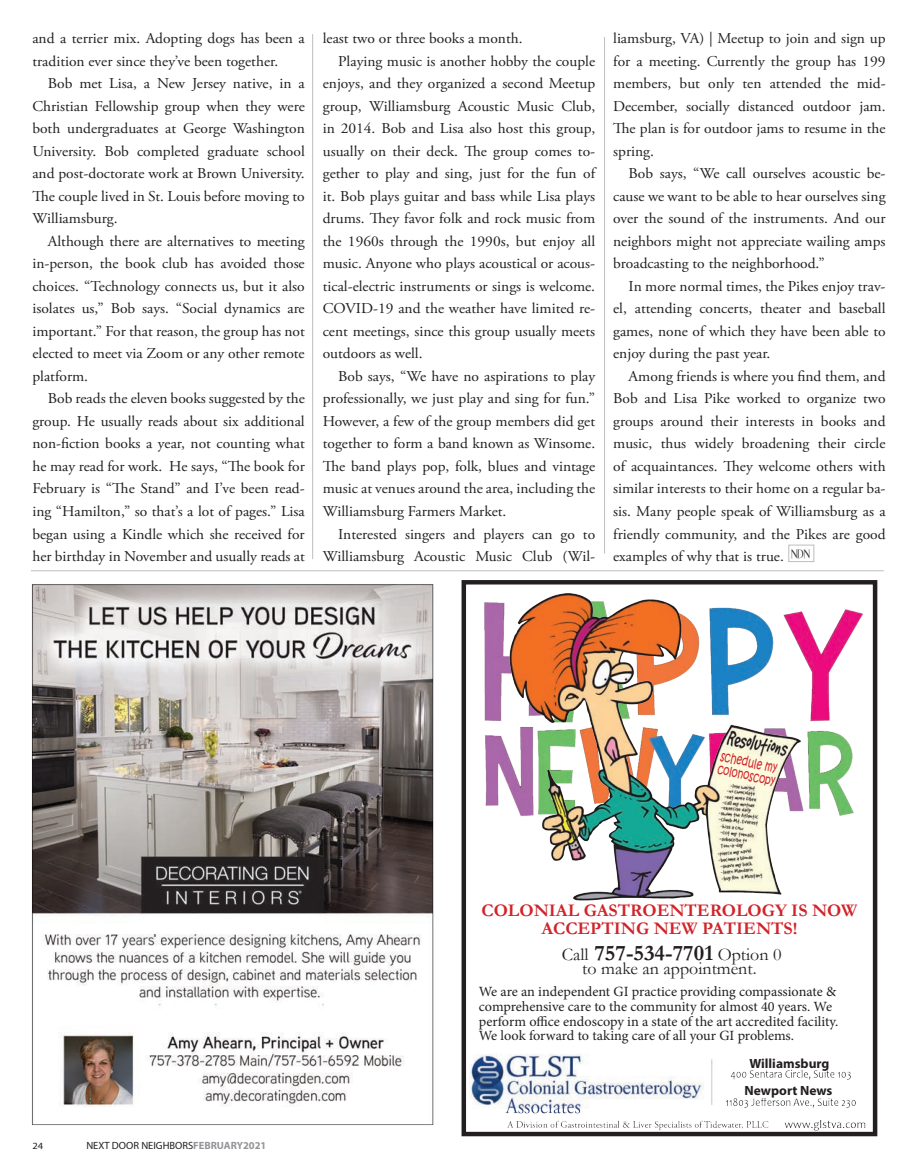
<style>
.page{position:relative;width:918px;height:1175px;background:#fff}
.page>*{position:absolute;margin:0;border:0;box-sizing:border-box;transform-origin:0 0}
.t1{font:700 22.35px "Garamond";color:#231f20}
.t2{font:700 17.85px/17.9px "Garamond";color:#d1232a;text-align:center}
.t3{font:17.85px "Garamond";color:#231f20}
.t4{font:15px/22.5px "Adobe Garamond Pro";color:#231f20;text-align:justify}
.t5{font:14.1px/14.9px "Minion Pro";color:#231f20}
.t6{font:700 13.35px/27.6px "Myriad Pro";color:#231f20;text-align:center}
.t7{font:13.35px/13.4px "Kristen ITC";color:#d1232a;scale:.73 1}
.t8{font:12px "Echelon";color:#231f20;scale:1.25 1}
.t9{font:10.5px "Myriad Pro";color:#231f20}
.t10{font:9.45px "Myriad Pro";color:#231f20;scale:1.11 1}
.s1{font-weight:700;color:#939598}
.s2{font-weight:400;font-size:17.85px}
</style>
<div class="page">
<div style="left:788px;top:544px;width:26px;height:18px;border:1px solid #bcbdc0"></div>
<hr style="left:312px;top:34px;width:1px;height:525px;background:#bcbdc0">
<hr style="left:604px;top:37px;width:1px;height:516px;background:#bcbdc0">
<hr style="left:31px;top:570px;width:853px;height:1px;background:#bcbdc0">
<img style="left:32px;top:584px;width:402px;height:541px">
<img style="left:470px;top:900px;width:396px;height:231px">
<div style="left:462px;top:580px;width:415px;height:556px;border:4px solid #231f20"></div>
<img style="left:484px;top:602px;width:379px;height:214px">
<img style="left:510px;top:593px;width:291px;height:307px">
<p class="t4" style="left:32px;top:28px;width:274px">and a terrier mix. Adopting dogs has been a tradition ever since they’ve been together.</p>
<p class="t4" style="left:32px;top:73px;width:274px;text-indent:15px">Bob met Lisa, a New Jersey native, in a Christian Fellowship group when they were both undergraduates at George Washington University. Bob completed graduate school and post-doctorate work at Brown University.<br>The couple lived in St. Louis before moving to Williamsburg.</p>
<p class="t4" style="left:32px;top:230px;width:274px;text-indent:15px">Although there are alternatives to meeting in-person, the book club has avoided those choices. “Technology connects us, but it also isolates us,” Bob says. “Social dynamics are important.” For that reason, the group has not elected to meet via Zoom or any other remote platform.</p>
<p class="t4" style="left:32px;top:388px;width:274px;text-indent:15px">Bob reads the eleven books suggested by the group. He usually reads about six additional non-fiction books a year, not counting what he may read for work. He says, “The book for February is “The Stand” and I’ve been read&shy;ing “Hamilton,” so that’s a lot of pages.” Lisa began using a Kindle which she received for her birthday in November and usually reads at</p>
<p class="t4" style="left:323px;top:28px;width:201px">least two or three books a month.</p>
<p class="t4" style="left:338px;top:50px;width:258px">Playing music is another hobby the couple</p>
<p class="t4" style="left:323px;top:73px;width:274px">enjoys, and they organized a second Meetup</p>
<p class="t4" style="left:323px;top:95px;width:274px">group, Williamsburg Acoustic Music Club,</p>
<p class="t4" style="left:323px;top:118px;width:274px">in 2014. Bob and Lisa also host this group,</p>
<p class="t4" style="left:323px;top:140px;width:274px">usually on their deck. The group comes to-</p>
<p class="t4" style="left:323px;top:163px;width:274px">gether to play and sing, just for the fun of</p>
<p class="t4" style="left:323px;top:185px;width:274px">it. Bob plays guitar and bass while Lisa plays</p>
<p class="t4" style="left:323px;top:208px;width:274px">drums. They favor folk and rock music from</p>
<p class="t4" style="left:323px;top:230px;width:274px">the 1960s through the 1990s, but enjoy all</p>
<p class="t4" style="left:323px;top:253px;width:274px">music. Anyone who plays acoustical or acous-</p>
<p class="t4" style="left:323px;top:275px;width:274px">tical-electric instruments or sings is welcome.</p>
<p class="t4" style="left:323px;top:298px;width:274px">COVID-19 and the weather have limited re-</p>
<p class="t4" style="left:323px;top:320px;width:274px">cent meetings, since this group usually meets</p>
<p class="t4" style="left:323px;top:343px;width:101px">outdoors as well.</p>
<p class="t4" style="left:338px;top:365px;width:258px">Bob says, “We have no aspirations to play</p>
<p class="t4" style="left:323px;top:388px;width:274px">professionally, we just play and sing for fun.”</p>
<p class="t4" style="left:323px;top:410px;width:274px">However, a few of the group members did get</p>
<p class="t4" style="left:323px;top:433px;width:274px">together to form a band known as Winsome.</p>
<p class="t4" style="left:323px;top:455px;width:274px">The band plays pop, folk, blues and vintage</p>
<p class="t4" style="left:323px;top:478px;width:274px">music at venues around the area, including the</p>
<p class="t4" style="left:323px;top:500px;width:185px">Williamsburg Farmers Market.</p>
<p class="t4" style="left:338px;top:523px;width:258px">Interested singers and players can go to</p>
<p class="t4" style="left:323px;top:545px;width:274px">Williamsburg Acoustic Music Club (Wil-</p>
<p class="t4" style="left:613px;top:28px;width:274px">liamsburg, VA) | Meetup to join and sign up for a meeting. Currently the group has 199 members, but only ten attended the mid-December, socially distanced outdoor jam.<br>The plan is for outdoor jams to resume in the spring.</p>
<p class="t4" style="left:613px;top:163px;width:274px;text-indent:15px">Bob says, “We call ourselves acoustic be&shy;cause we want to be able to hear ourselves sing over the sound of the instruments. And our neighbors might not appreciate wailing amps broadcasting to the neighborhood.”</p>
<p class="t4" style="left:613px;top:275px;width:274px;text-indent:15px">In more normal times, the Pikes enjoy trav&shy;el, attending concerts, theater and baseball games, none of which they have been able to enjoy during the past year.</p>
<p class="t4" style="left:613px;top:365px;width:274px;text-indent:15px">Among friends is where you find them, and Bob and Lisa Pike worked to organize two groups around their interests in books and music, thus widely broadening their circle of acquaintances. They welcome others with similar interests to their home on a regular ba&shy;sis. Many people speak of Williamsburg as a friendly community, and the Pikes are good examples of why that is true.</p>
<p class="t8" style="left:791px;top:548px;width:17px">NDN</p>
<p class="t10" style="left:32px;top:1139px;width:11px">24</p>
<p class="t9" style="left:86px;top:1138px;width:181px">NEXT DOOR NEIGHBORS<span class="s1">FEBRUARY2021</span></p>
<p class="t7" style="left:722px;top:749px;width:82px;rotate:12deg">schedule my colonoscopy</p>
<p class="t2" style="left:482px;top:902px;width:377px">COLONIAL GASTROENTEROLOGY IS NOW<br>ACCEPTING NEW PATIENTS!</p>
<h1 class="t1" style="left:562px;top:937px;width:221px"><span class="s2">Call</span> 757-534-7701 <span class="s2">Option 0</span></h1>
<p class="t3" style="left:582px;top:956px;width:176px">to make an appointment.</p>
<p class="t5" style="left:479px;top:984px;width:361px">We are an independent GI practice providing compassionate &amp; comprehensive care to the community for almost 40 years. We perform office endoscopy in a state of the art accredited facility.<br>We look forward to taking care of all your GI problems.</p>
<p class="t6" style="left:745px;top:1048px;width:89px">Williamsburg<br>Newport News</p>
</div>
